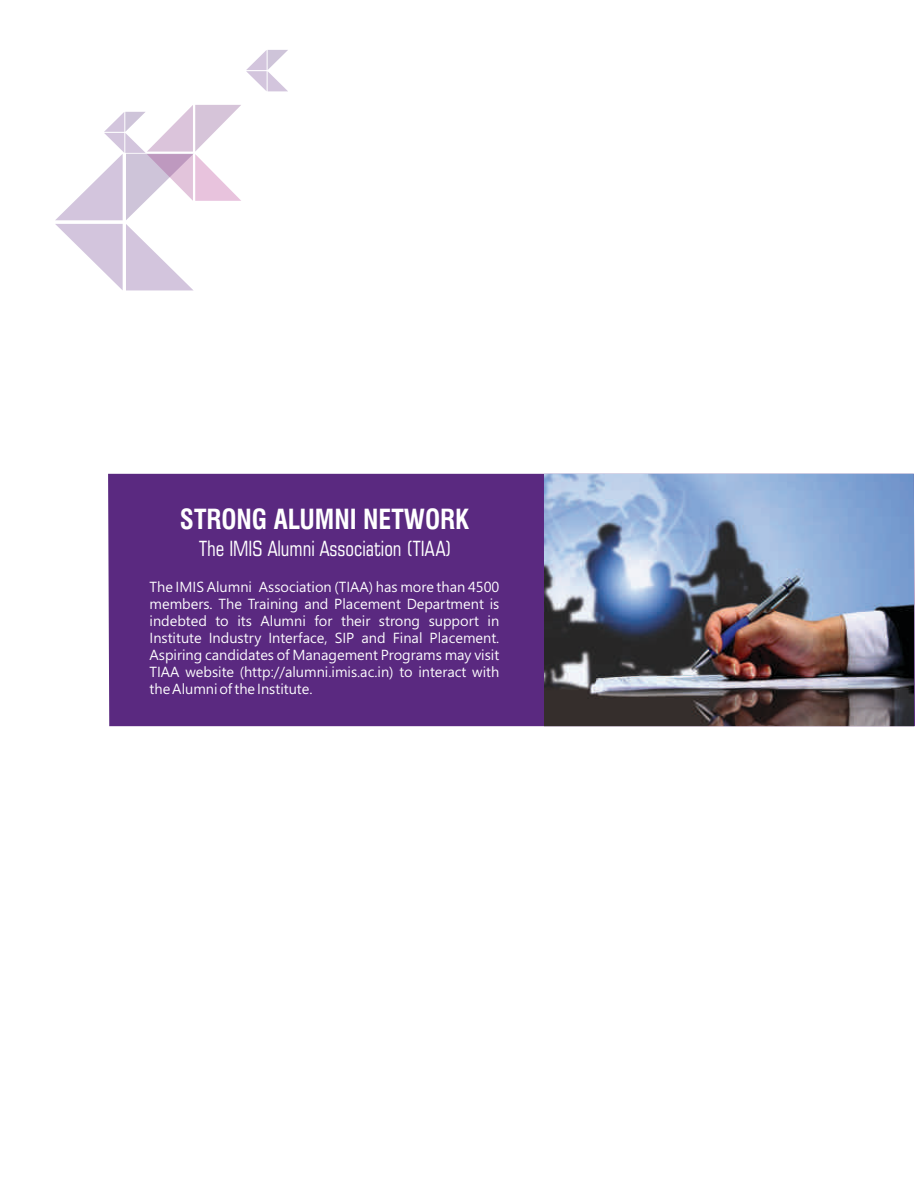
<style>
.page{position:relative;width:915px;height:1200px;background:#fff}
.page>*{position:absolute;margin:0;border:0;box-sizing:border-box;transform-origin:0 0}
.t1{font:700 condensed 27px "Swiss 721 BT";color:#fff;scale:.96 1}
.t2{font:condensed 21px "Square 721 BT";color:#fff;scale:.96 1}
.t3{font:13.5px/17.1px "Microsoft Jheng Hei";color:#fff;text-align:justify}
</style>
<div class="page">
<svg style="left:55px;top:105px;width:186px;height:185px"></svg>
<svg style="left:246px;top:50px;width:42px;height:41px"></svg>
<div style="left:108px;top:473px;width:806px;height:253px;background:#5a2980"></div>
<img style="left:544px;top:473px;width:368px;height:253px">
<h1 class="t1" style="left:180px;top:508px;width:303px">STRONG ALUMNI NETWORK</h1>
<h2 class="t2" style="left:199px;top:539px;width:264px">The IMIS Alumni Association (TIAA)</h2>
<p class="t3" style="left:149px;top:577px;width:351px">The IMIS Alumni Association (TIAA) has more than 4500 members. The Training and Placement Department is indebted to its Alumni for their strong support in Institute Industry Interface, SIP and Final Placement.<br>Aspiring candidates of Management Programs may visit TIAA website (http://alumni.imis.ac.in) to interact with the Alumni of the Institute.</p>
</div>
